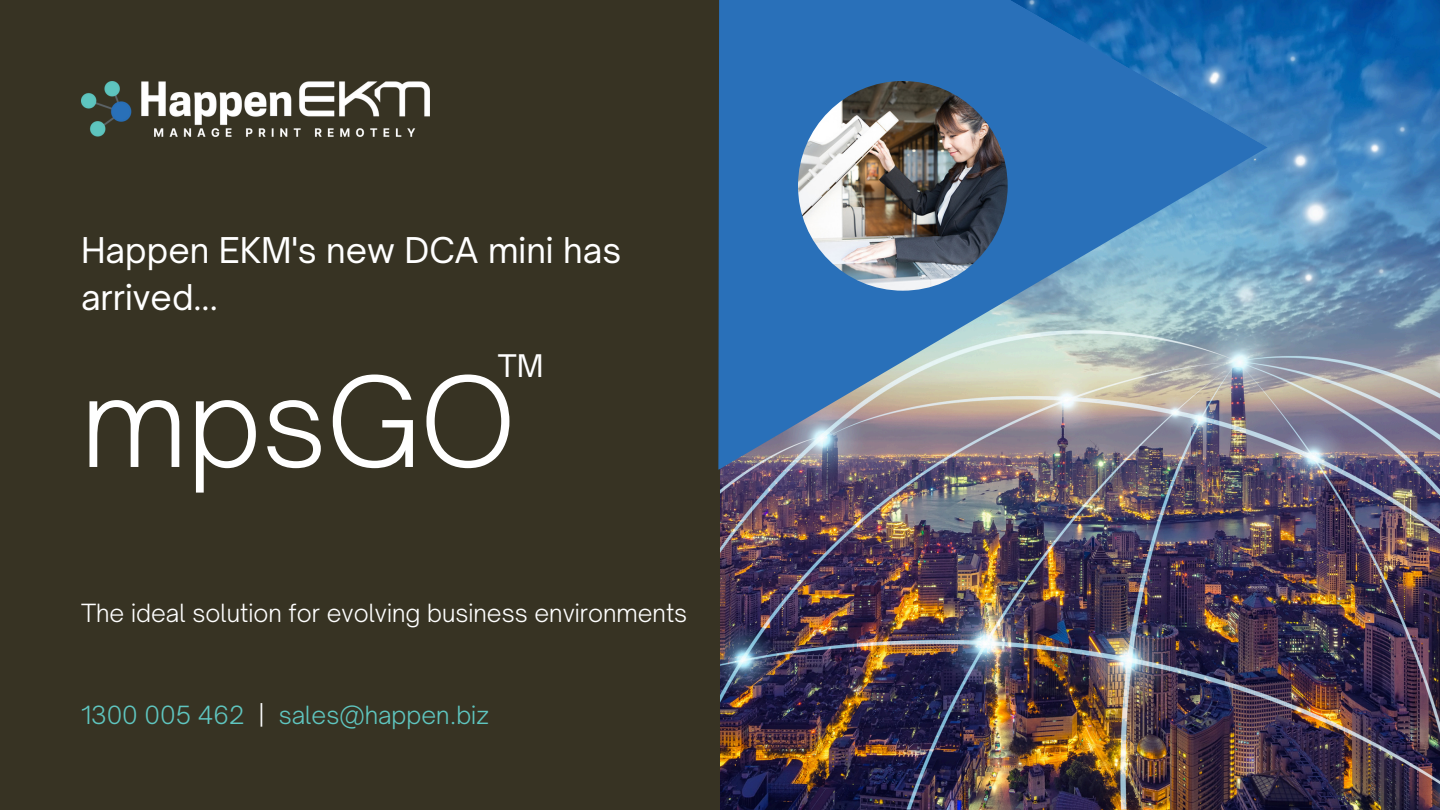
<style>
.page{position:relative;width:1440px;height:810px;background:#373323}
.page>*{position:absolute;margin:0;border:0;box-sizing:border-box;transform-origin:0 0}
.t1{font:300 119.6px "Open Sauce One";color:#fff}
.t2{font:34px/47.2px "Open Sauce One";color:#fff}
.t3{font:29.8px "Open Sauce One";color:#fff}
.t4{font:300 24px "Open Sauce One";color:#fff}
.t5{font:300 24px "Open Sauce One";color:#5fc6c0}
.s1{color:#fff}
</style>
<div class="page">
<img style="left:81px;top:81px;width:349px;height:55px">
<img style="left:720px;top:0;width:720px;height:810px">
<svg style="left:718px;top:0;width:550px;height:470px;background:#5685b3"></svg>
<img style="left:798px;top:81px;width:210px;height:210px;border-radius:50%">
<h1 class="t2" style="left:81px;top:226px;width:542px">Happen EKM's new DCA mini has arrived...</h1>
<p class="t3" style="left:498px;top:347px;width:47px">TM</p>
<h3 class="t1" style="left:81px;top:347px;width:436px">mpsGO</h3>
<h2 class="t4" style="left:81px;top:598px;width:608px">The ideal solution for evolving business environments</h2>
<p class="t5" style="left:81px;top:700px;width:409px">1300 005 462 <span class="s1">|</span> sales@happen.biz</p>
</div>
